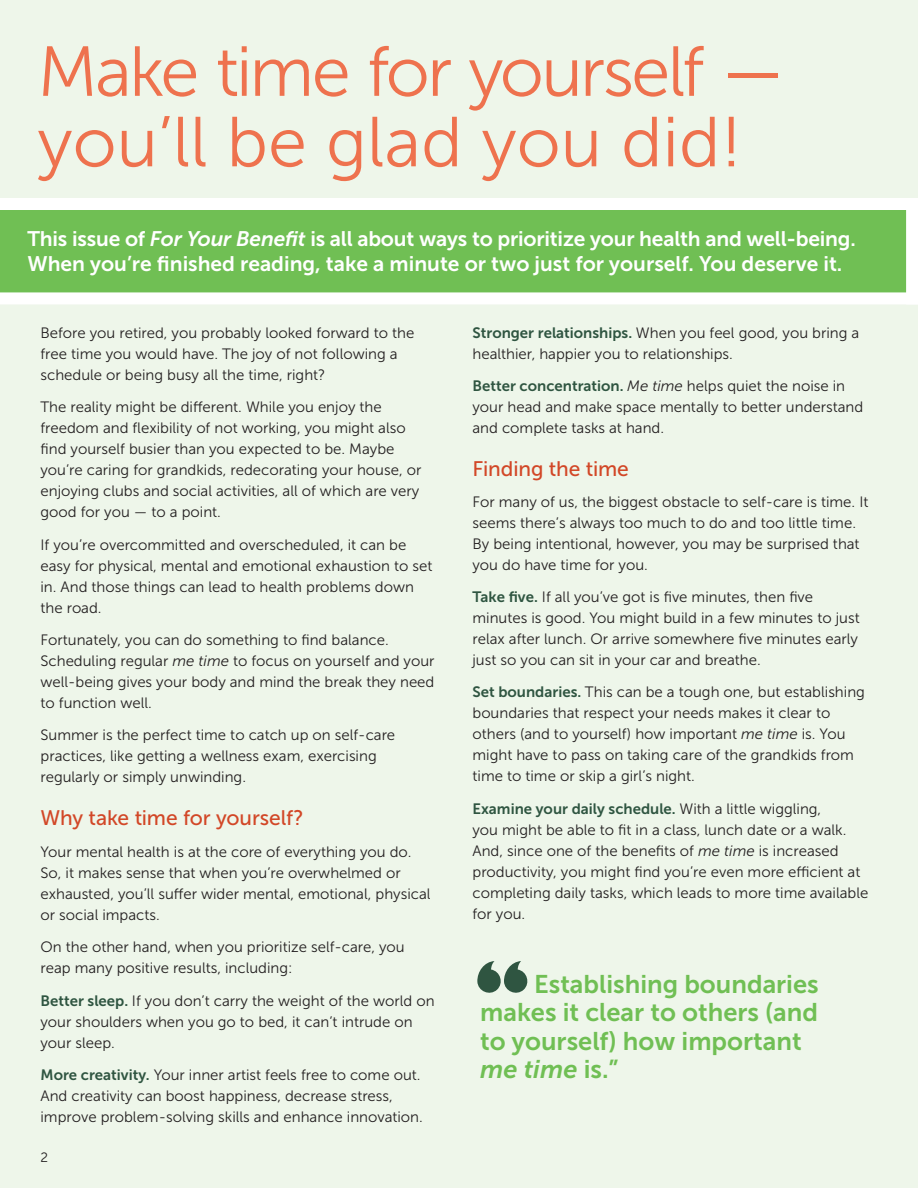
<style>
.page{position:relative;width:918px;height:1188px;background:#eef6ea}
.page>*{position:absolute;margin:0;border:0;box-sizing:border-box;transform-origin:0 0}
.t1{font:70.5px/70.5px "Museo Sans 300";letter-spacing:-.035em;color:#ee724e}
.t2{font:25.5px/28.5px "Museo Sans 700";color:#70bf54}
.t3{font:21px/25.5px "Museo Sans 700";letter-spacing:-.005em;color:#fff}
.t4{font:21px "Museo Sans 500";letter-spacing:-.01em;color:#d24727}
.t5{font:15px/21px "Museo Sans 300";color:#231f20}
.t6{font:15px "Museo Sans 700";color:#2f5541}
.t7{font:13.5px "Museo Sans 300";color:#231f20}
.s1{font-style:italic}
.s2{font-family:"Museo Sans 700";color:#2f5541}
.s3{font-family:"Museo Sans 300";font-style:italic;color:#231f20}
.s4{font-family:"Museo Sans 300";color:#231f20}
</style>
<div class="page">
<svg style="left:0;top:198px;width:900px;height:106px;background:#8fcd7a"></svg>
<svg style="left:900px;top:198px;width:18px;height:107px;background:#d9eed2"></svg>
<svg style="left:477px;top:961px;width:51px;height:32px"></svg>
<h1 class="t1" style="left:38px;top:37px;width:749px">Make time for yourself — you’ll be glad you did!</h1>
<h3 class="t3" style="left:27px;top:226px;width:830px">This issue of <span class="s1">For Your Benefit</span> is all about ways to prioritize your health and well-being.<br>When you’re finished reading, take a minute or two just for yourself. You deserve it.</h3>
<p class="t5" style="left:40px;top:323px;width:375px">Before you retired, you probably looked forward to the free time you would have. The joy of not following a schedule or being busy all the time, right?</p>
<p class="t5" style="left:40px;top:397px;width:382px">The reality might be different. While you enjoy the freedom and flexibility of not working, you might also find yourself busier than you expected to be. Maybe you’re caring for grandkids, redecorating your house, or enjoying clubs and social activities, all of which are very good for you — to a point.</p>
<p class="t5" style="left:40px;top:534px;width:394px">If you’re overcommitted and overscheduled, it can be easy for physical, mental and emotional exhaustion to set in. And those things can lead to health problems down the road.</p>
<p class="t5" style="left:40px;top:630px;width:396px">Fortunately, you can do something to find balance.<br>Scheduling regular <span class="s1">me time</span> to focus on yourself and your well-being gives your body and mind the break they need to function well.</p>
<p class="t5" style="left:40px;top:725px;width:356px">Summer is the perfect time to catch up on self-care practices, like getting a wellness exam, exercising regularly or simply unwinding.</p>
<h3 class="t4" style="left:40px;top:806px;width:265px">Why take time for yourself?</h3>
<p class="t5" style="left:40px;top:841px;width:392px">Your mental health is at the core of everything you do.<br>So, it makes sense that when you’re overwhelmed or exhausted, you’ll suffer wider mental, emotional, physical or social impacts.</p>
<p class="t5" style="left:40px;top:937px;width:366px">On the other hand, when you prioritize self-care, you reap many positive results, including:</p>
<p class="t5" style="left:40px;top:990px;width:396px"><span class="s2">Better sleep.</span> If you don’t carry the weight of the world on your shoulders when you go to bed, it can’t intrude on your sleep.</p>
<p class="t5" style="left:40px;top:1064px;width:384px"><span class="s2">More creativity.</span> Your inner artist feels free to come out.<br>And creativity can boost happiness, decrease stress, improve problem-solving skills and enhance innovation.</p>
<p class="t7" style="left:40px;top:1150px;width:9px">2</p>
<p class="t5" style="left:472px;top:323px;width:388px"><span class="s2">Stronger relationships.</span> When you feel good, you bring a healthier, happier you to relationships.</p>
<p class="t6" style="left:472px;top:378px;width:374px">Better concentration. <span class="s3">Me time</span> <span class="s4">helps quiet the noise in</span></p>
<p class="t5" style="left:472px;top:397px;width:392px">your head and make space mentally to better understand and complete tasks at hand.</p>
<h3 class="t4" style="left:472px;top:457px;width:158px">Finding the time</h3>
<p class="t5" style="left:472px;top:491px;width:397px">For many of us, the biggest obstacle to self-care is time. It seems there’s always too much to do and too little time.<br>By being intentional, however, you may be surprised that you do have time for you.</p>
<p class="t5" style="left:472px;top:587px;width:389px"><span class="s2">Take five.</span> If all you’ve got is five minutes, then five minutes is good. You might build in a few minutes to just relax after lunch. Or arrive somewhere five minutes early just so you can sit in your car and breathe.</p>
<p class="t5" style="left:472px;top:682px;width:394px"><span class="s2">Set boundaries.</span> This can be a tough one, but establishing boundaries that respect your needs makes it clear to others (and to yourself) how important <span class="s1">me time</span> is. You might have to pass on taking care of the grandkids from time to time or skip a girl’s night.</p>
<p class="t6" style="left:472px;top:800px;width:350px">Examine your daily schedule. <span class="s4">With a little wiggling,</span></p>
<p class="t5" style="left:472px;top:819px;width:397px">you might be able to fit in a class, lunch date or a walk.<br>And, since one of the benefits of <span class="s1">me time</span> is increased productivity, you might find you’re even more efficient at completing daily tasks, which leads to more time available for you.</p>
<h2 class="t2" style="left:480px;top:970px;width:340px;text-indent:54px">Establishing boundaries makes it clear to others (and to yourself) how important <span class="s1">me time</span> is.”</h2>
</div>
